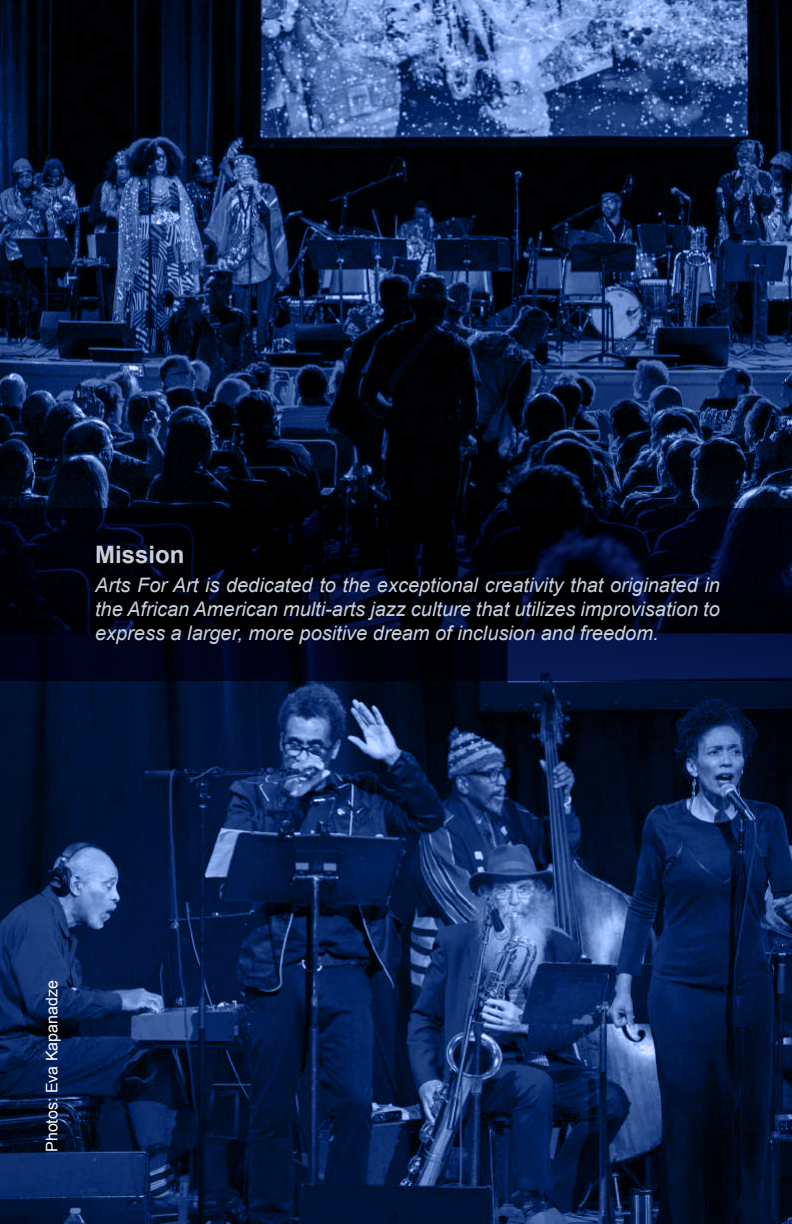
<style>
.page{position:relative;width:792px;height:1224px;background:#fff}
.page>*{position:absolute;margin:0;border:0;box-sizing:border-box;transform-origin:0 0}
.t1{font:700 24px "Arial";color:#c7d1de}
.t2{font:italic 20px/24px "Arial";color:#c7d1de;text-align:justify}
.t3{font:16px "Arial";color:#fff}
</style>
<div class="page">
<img style="left:0;top:0;width:792px;height:1224px">
<svg style="left:0;top:508px;width:792px;height:173px;background:#000414"></svg>
<p class="t1" style="left:95px;top:539px;width:91px">Mission</p>
<p class="t2" style="left:95px;top:573px;width:626px">Arts For Art is dedicated to the exceptional creativity that originated in the African American multi-arts jazz culture that utilizes improvisation to express a larger, more positive dream of inclusion and freedom.</p>
<p class="t3" style="left:41px;top:1152px;width:173px;rotate:-90deg">Photos: Eva Kapanadze</p>
</div>
